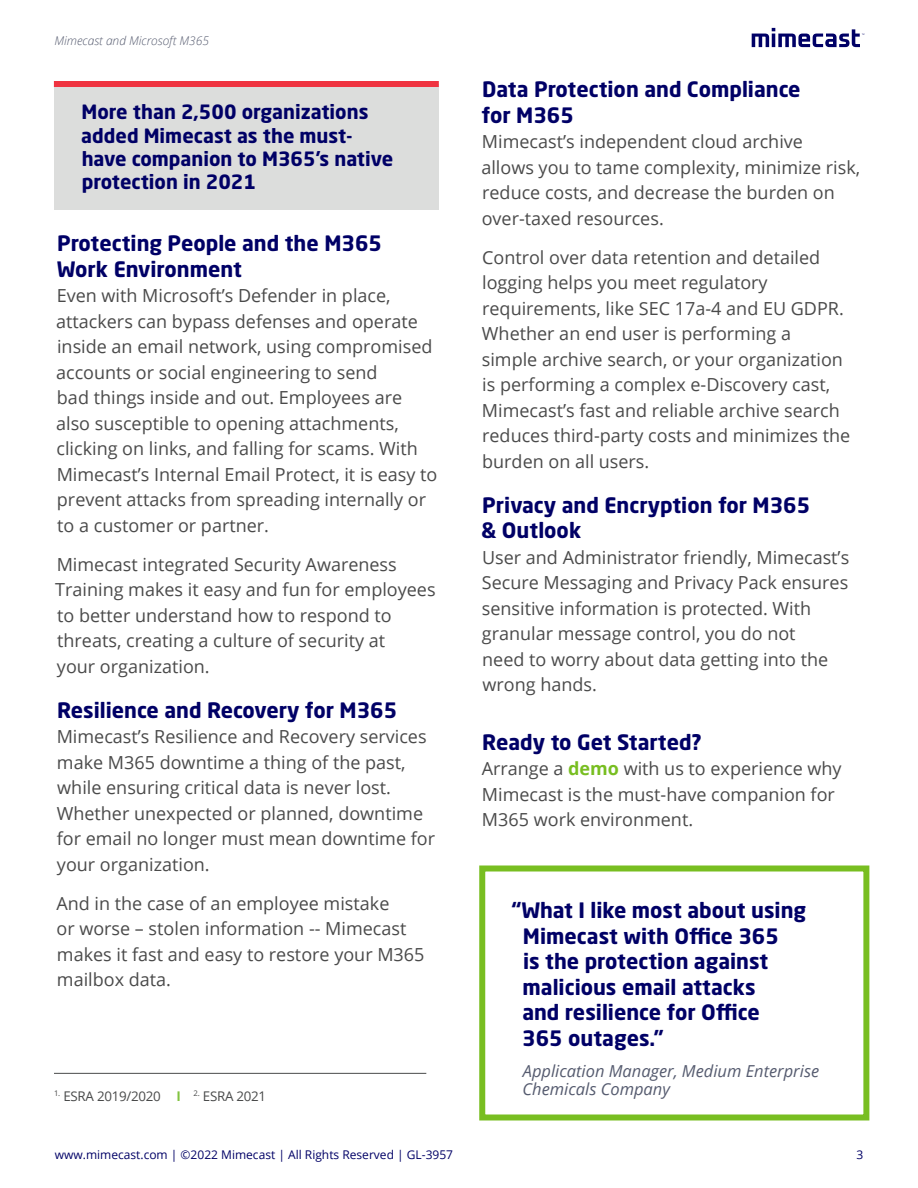
<style>
.page{position:relative;width:918px;height:1188px;background:#fff}
.page>*{position:absolute;margin:0;border:0;box-sizing:border-box;transform-origin:0 0}
.Body_Copy{font:700 21px/25.5px "Neo Sans W1 G";color:#006}
.Full_Quote_Pull_Quot{font:700 21px/25.5px "Neo Sans W1 G";color:#006}
.Breakout_Header{font:700 19.5px/23.4px "Neo Sans W1 G";color:#006}
.Body_Copy-2{font:18px/25.5px "Open Sans";color:#4a4a4a}
.Pull_Quote_Byline{font:italic 16.5px "Open Sans";color:#555b6f}
.Body_Copy-3{font:13.35px "Open Sans";letter-spacing:-.02em;color:#494a4a}
.t1{font:12px "Open Sans";color:#006}
.t2{font:italic 300 12px "Open Sans";color:#555b6f}
.Body_Copy-4{font:7.8px "Open Sans";color:#494a4a}
.s1{font-weight:700;color:#78be21}
.s2{font-weight:700;color:#81c340}
</style>
<div class="page">
<svg style="left:752px;top:28px;width:112px;height:19px"></svg>
<div style="left:54px;top:84px;width:385px;height:126px;background:#dcdddc"></div>
<div style="left:54px;top:81px;width:385px;height:6px;background:#ef3340"></div>
<div style="left:479px;top:866px;width:390px;height:254px;border:6px solid #78be21"></div>
<hr style="left:54px;top:1073px;width:372px;height:1px;background:#494a4a">
<p class="t2" style="left:54px;top:32px;width:156px">Mimecast and Microsoft M365</p>
<p class="Body_Copy" style="left:482px;top:76px;width:320px">Data Protection and Compliance for M365</p>
<p class="Body_Copy-2" style="left:481px;top:128px;width:380px">Mimecast’s independent cloud archive<br>allows you to tame complexity, minimize risk, reduce costs, and decrease the burden on over-taxed resources.</p>
<p class="Body_Copy-2" style="left:482px;top:244px;width:370px">Control over data retention and detailed logging helps you meet regulatory requirements, like SEC 17a-4 and EU GDPR.<br>Whether an end user is performing a simple archive search, or your organization is performing a complex e-Discovery cast, Mimecast’s fast and reliable archive search reduces third-party costs and minimizes the burden on all users.</p>
<p class="Body_Copy" style="left:481px;top:492px;width:331px">Privacy and Encryption for M365 &amp; Outlook</p>
<p class="Body_Copy-2" style="left:482px;top:544px;width:369px">User and Administrator friendly, Mimecast’s Secure Messaging and Privacy Pack ensures sensitive information is protected. With granular message control, you do not<br>need to worry about data getting into the wrong hands.</p>
<p class="Body_Copy" style="left:482px;top:729px;width:221px">Ready to Get Started?</p>
<p class="Body_Copy-2" style="left:482px;top:755px;width:362px">Arrange a <span class="s1">demo</span> with us to experience why<br>Mimecast is the must-have companion for<br>M365 work environment.</p>
<p class="Breakout_Header" style="left:81px;top:100px;width:314px">More than 2,500 organizations added Mimecast as the must&shy;have companion to M365’s native protection in 2021</p>
<p class="Body_Copy" style="left:57px;top:230px;width:327px">Protecting People and the M365<br>Work Environment</p>
<p class="Body_Copy-2" style="left:56px;top:282px;width:383px">Even with Microsoft’s Defender in place, attackers can bypass defenses and operate inside an email network, using compromised accounts or social engineering to send<br>bad things inside and out. Employees are also susceptible to opening attachments, clicking on links, and falling for scams. With Mimecast’s Internal Email Protect, it is easy to prevent attacks from spreading internally or to a customer or partner.</p>
<p class="Body_Copy-2" style="left:55px;top:551px;width:382px">Mimecast integrated Security Awareness Training makes it easy and fun for employees to better understand how to respond to threats, creating a culture of security at<br>your organization.</p>
<p class="Body_Copy" style="left:57px;top:697px;width:342px">Resilience and Recovery for M365</p>
<p class="Body_Copy-2" style="left:57px;top:723px;width:380px">Mimecast’s Resilience and Recovery services make M365 downtime a thing of the past, while ensuring critical data is never lost.<br>Whether unexpected or planned, downtime for email no longer must mean downtime for your organization.</p>
<p class="Body_Copy-2" style="left:56px;top:890px;width:370px">And in the case of an employee mistake<br>or worse – stolen information -- Mimecast makes it fast and easy to restore your M365 mailbox data.</p>
<p class="Full_Quote_Pull_Quot" style="left:522px;top:897px;width:286px;text-indent:-11px">“What I like most about using<br>Mimecast with Office 365<br>is the protection against malicious email attacks<br>and resilience for Office<br>365 outages.”</p>
<p class="Pull_Quote_Byline" style="left:523px;top:1060px;width:298px">Application Manager, Medium Enterprise</p>
<p class="Body_Copy-4" style="left:54px;top:1088px;width:8px">1.</p>
<p class="Pull_Quote_Byline" style="left:523px;top:1078px;width:149px">Chemicals Company</p>
<p class="Body_Copy-3" style="left:63px;top:1087px;width:204px">ESRA 2019/2020 <span class="s2">I</span> <sup>2.</sup> ESRA 2021</p>
<p class="t1" style="left:55px;top:1146px;width:400px">www.mimecast.com | ©2022 Mimecast | All Rights Reserved | GL-3957</p>
<p class="t1" style="left:857px;top:1146px;width:8px">3</p>
</div>
